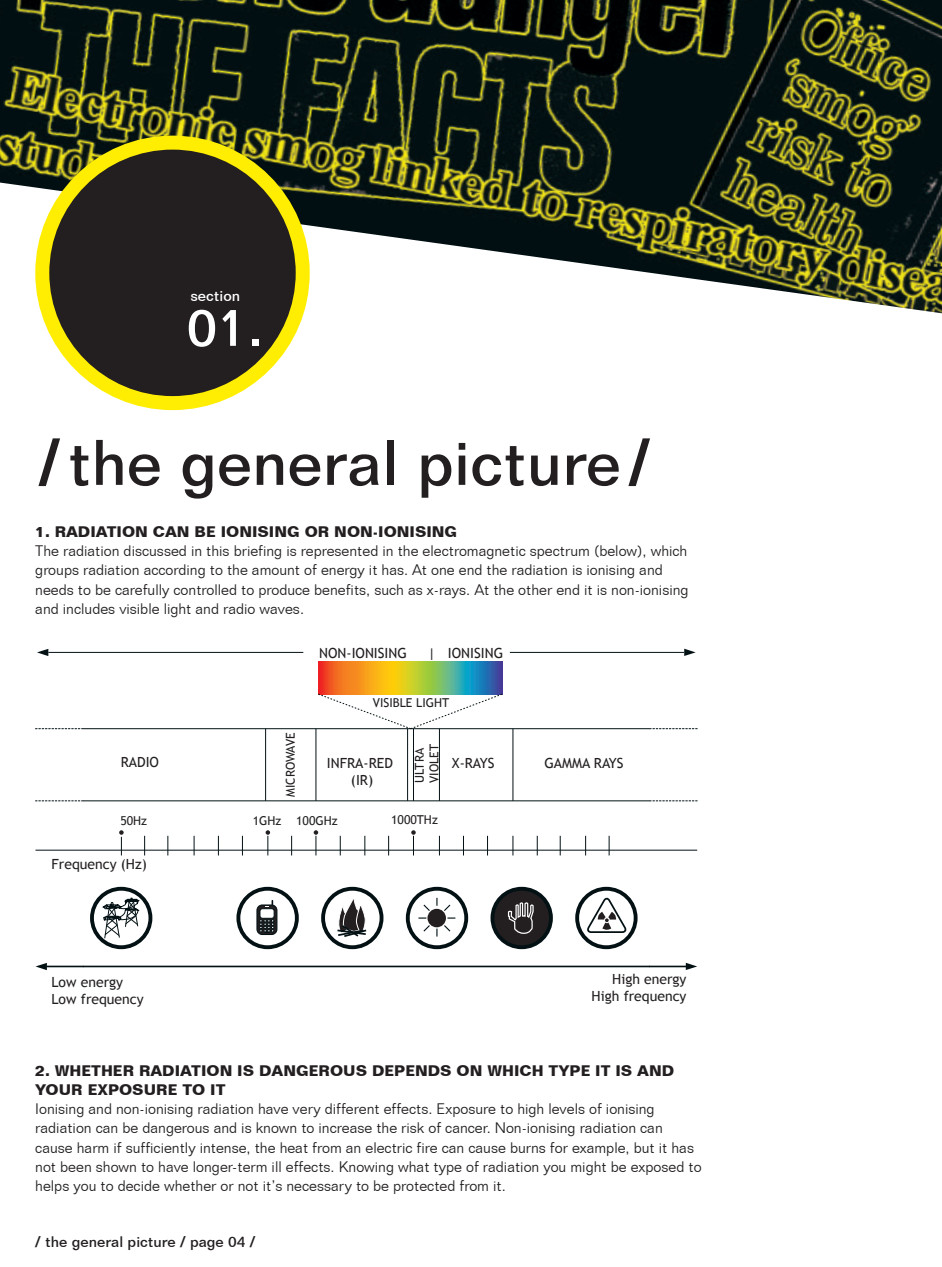
<style>
.page{position:relative;width:942px;height:1267px;background:#fff}
.page>*{position:absolute;margin:0;border:0;box-sizing:border-box;transform-origin:0 0}
.t1{font:500 63px "Folio BT";color:#231f20}
.t2{font:500 52.5px "Folio BT";color:#fff}
.t3{font:300 14.88px/19.2px "Folio BT";color:#231f20}
.t4{font:700 14.88px/19.2px "Folio BT";color:#231f20}
.t5{font:500 14.88px "Folio BT";color:#231f20}
.t6{font:500 14.88px "Folio BT";color:#fff}
.t7{font:14px/16.8px "Trebuchet MS";color:#231f20;text-align:right}
.t8{font:12.25px/14.7px "Trebuchet MS";color:#231f20}
.s1{font-family:"Helvetica";font-weight:700}
.s2{font-family:"Helvetica Neue";font-weight:700}
</style>
<div class="page">
<img style="left:0;top:0;width:942px;height:315px">
<div style="left:42px;top:142px;width:261px;height:261px;background:#231f20;border-radius:50%"></div>
<div style="left:35px;top:135px;width:275px;height:275px;border:14px solid #ffee01;border-radius:50%"></div>
<svg style="left:92px;top:888px;width:58px;height:59px"></svg>
<div style="left:90px;top:886px;width:62px;height:62px;border:4px solid #031115;border-radius:50%"></div>
<svg style="left:408px;top:888px;width:58px;height:59px"></svg>
<div style="left:406px;top:886px;width:62px;height:62px;border:4px solid #031115;border-radius:50%"></div>
<svg style="left:417px;top:896px;width:39px;height:41px"></svg>
<hr style="left:83px;top:965px;width:566px;height:2px;background:#031115">
<hr style="left:35px;top:849px;width:662px;height:1px;background:#031115">
<svg style="left:144px;top:835px;width:1px;height:20px"></svg>
<svg style="left:167px;top:835px;width:1px;height:20px"></svg>
<svg style="left:194px;top:835px;width:1px;height:20px"></svg>
<svg style="left:218px;top:835px;width:1px;height:20px"></svg>
<svg style="left:242px;top:835px;width:1px;height:20px"></svg>
<svg style="left:291px;top:835px;width:1px;height:20px"></svg>
<svg style="left:340px;top:835px;width:1px;height:20px"></svg>
<svg style="left:364px;top:835px;width:1px;height:20px"></svg>
<svg style="left:388px;top:835px;width:1px;height:20px"></svg>
<svg style="left:463px;top:835px;width:1px;height:20px"></svg>
<svg style="left:487px;top:835px;width:1px;height:20px"></svg>
<svg style="left:512px;top:835px;width:1px;height:20px"></svg>
<svg style="left:537px;top:835px;width:1px;height:20px"></svg>
<svg style="left:560px;top:835px;width:1px;height:20px"></svg>
<svg style="left:585px;top:835px;width:1px;height:20px"></svg>
<svg style="left:609px;top:835px;width:1px;height:20px"></svg>
<svg style="left:439px;top:835px;width:1px;height:20px"></svg>
<svg style="left:119px;top:830px;width:5px;height:25px"></svg>
<svg style="left:265px;top:830px;width:5px;height:25px"></svg>
<svg style="left:314px;top:830px;width:4px;height:25px"></svg>
<svg style="left:411px;top:830px;width:5px;height:25px"></svg>
<svg style="left:318px;top:661px;width:184px;height:32px;background:#a79c50"></svg>
<hr style="left:83px;top:800px;width:566px;height:1px;background:#031115">
<hr style="left:83px;top:728px;width:566px;height:1px;background:#031115">
<hr style="left:265px;top:728px;width:1px;height:72px;background:#031115">
<hr style="left:315px;top:728px;width:1px;height:72px;background:#031115">
<hr style="left:413px;top:728px;width:1px;height:72px;background:#031115">
<hr style="left:407px;top:728px;width:1px;height:72px;background:#031115">
<hr style="left:439px;top:728px;width:1px;height:72px;background:#031115">
<hr style="left:512px;top:728px;width:1px;height:72px;background:#031115">
<svg style="left:318px;top:693px;width:184px;height:36px"></svg>
<hr style="left:649px;top:965px;width:36px;height:2px;background:#031115">
<hr style="left:47px;top:965px;width:36px;height:2px;background:#031115">
<svg style="left:649px;top:800px;width:48px;height:1px"></svg>
<svg style="left:35px;top:800px;width:48px;height:1px"></svg>
<svg style="left:649px;top:728px;width:48px;height:1px"></svg>
<svg style="left:35px;top:728px;width:48px;height:1px"></svg>
<hr style="left:510px;top:652px;width:174px;height:1px;background:#031115">
<hr style="left:48px;top:652px;width:255px;height:1px;background:#031115">
<svg style="left:685px;top:962px;width:12px;height:7px"></svg>
<svg style="left:35px;top:963px;width:12px;height:6px"></svg>
<svg style="left:37px;top:649px;width:11px;height:7px"></svg>
<svg style="left:684px;top:648px;width:11px;height:7px"></svg>
<svg style="left:492px;top:888px;width:59px;height:59px"></svg>
<div style="left:490px;top:886px;width:63px;height:62px;border:4px solid #031115;border-radius:50%"></div>
<svg style="left:507px;top:901px;width:27px;height:67px"></svg>
<div style="left:236px;top:886px;width:63px;height:62px;border:4px solid #031115;border-radius:50%"></div>
<div style="left:257px;top:904px;width:20px;height:30px;background:#231f20;border-radius:5px"></div>
<div style="left:256px;top:904px;width:21px;height:30px;border:1px solid #031115;border-radius:5px"></div>
<div style="left:260px;top:908px;width:14px;height:10px;background:#fff;border-radius:3px"></div>
<div style="left:260px;top:908px;width:14px;height:10px;border:1px solid #031115;border-radius:3px"></div>
<svg style="left:265px;top:900px;width:8px;height:7px"></svg>
<svg style="left:259px;top:919px;width:15px;height:13px"></svg>
<svg style="left:323px;top:888px;width:58px;height:59px"></svg>
<div style="left:321px;top:886px;width:62px;height:62px;border:4px solid #031115;border-radius:50%"></div>
<svg style="left:334px;top:893px;width:34px;height:45px"></svg>
<svg style="left:577px;top:888px;width:58px;height:59px"></svg>
<div style="left:575px;top:886px;width:62px;height:62px;border:4px solid #031115;border-radius:50%"></div>
<svg style="left:585px;top:895px;width:41px;height:38px"></svg>
<svg style="left:103px;top:897px;width:37px;height:41px"></svg>
<p class="t6" style="left:190px;top:286px;width:51px">section</p>
<h2 class="t2" style="left:187px;top:295px;width:78px">01.</h2>
<h1 class="t1" style="left:41px;top:424px;width:609px"><span class="s1">/</span>the general picture <span class="s1">/</span></h1>
<p class="t4" style="left:35px;top:521px;width:423px">1. RADIATION CAN BE IONISING OR NON-IONISING</p>
<p class="t3" style="left:35px;top:541px;width:655px">The radiation discussed in this briefing is represented in the electromagnetic spectrum (below), which groups radiation according to the amount of energy it has. At one end the radiation is ionising and needs to be carefully controlled to produce benefits, such as x-rays. At the other end it is non-ionising and includes visible light and radio waves.</p>
<p class="t7" style="left:319px;top:644px;width:89px">NON-IONISING</p>
<p class="t7" style="left:428px;top:644px;width:77px">| IONISING</p>
<p class="t7" style="left:121px;top:753px;width:40px">RADIO</p>
<p class="t8" style="left:283px;top:796px;width:66px;rotate:-90deg">MICROWAVE</p>
<p class="t8" style="left:373px;top:695px;width:78px">VISIBLE LIGHT</p>
<p class="t8" style="left:412px;top:782px;width:40px;rotate:-90deg">ULTRA<br>VIOLET</p>
<p class="t7" style="left:327px;top:754px;width:67px">INFRA-RED</p>
<p class="t7" style="left:452px;top:754px;width:44px">X-RAYS</p>
<p class="t7" style="left:544px;top:754px;width:80px">GAMMA RAYS</p>
<p class="t7" style="left:351px;top:771px;width:24px">(IR)</p>
<p class="t8" style="left:120px;top:812px;width:28px">50Hz</p>
<p class="t8" style="left:253px;top:813px;width:86px">1GHz 100GHz</p>
<p class="t8" style="left:391px;top:812px;width:48px">1000THz</p>
<p class="t7" style="left:52px;top:856px;width:97px">Frequency (Hz)</p>
<p class="t7" style="left:52px;top:973px;width:94px;text-align:left">Low energy<br>Low frequency</p>
<p class="t7" style="left:591px;top:970px;width:96px">High energy<br>High frequency</p>
<p class="t4" style="left:35px;top:1060px;width:640px">2. WHETHER RADIATION IS DANGEROUS DEPENDS ON WHICH TYPE IT IS AND<br>YOUR EXPOSURE TO IT</p>
<p class="t3" style="left:35px;top:1098px;width:668px">Ionising and non-ionising radiation have very different effects. Exposure to high levels of ionising radiation can be dangerous and is known to increase the risk of cancer. Non-ionising radiation can cause harm if sufficiently intense, the heat from an electric fire can cause burns for example, but it has not been shown to have longer-term ill effects. Knowing what type of radiation you might be exposed to helps you to decide whether or not it’s necessary to be protected from it.</p>
<p class="t5" style="left:35px;top:1232px;width:221px"><span class="s2">/</span> the general picture <span class="s2">/</span> page 04 <span class="s2">/</span></p>
</div>
